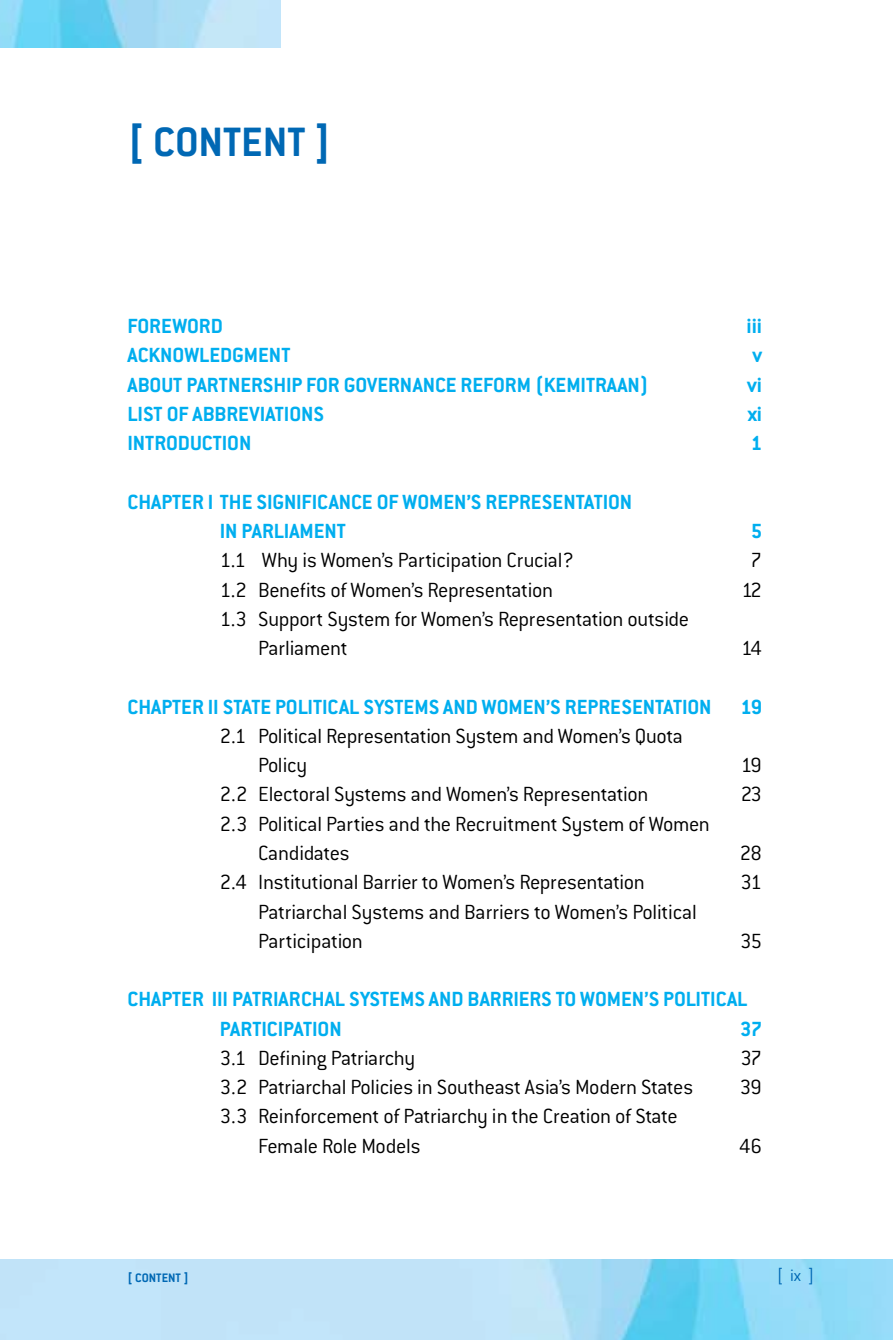
<style>
.page{position:relative;width:893px;height:1340px;background:#fff}
.page>*{position:absolute;margin:0;border:0;box-sizing:border-box;transform-origin:0 0}
.t1{font:700 45px "Conduit ITC Std";color:#0068b4}
.t2{font:300 22.5px/29.2px "Conduit ITC Std";letter-spacing:-.015em;color:#000}
.t3{font:700 22.5px/29.2px "Conduit ITC Std";color:#00aeef}
.t4{font:300 18px "Conduit ITC Std";color:#0068b4}
.t5{font:700 13.5px "Conduit ITC Std";color:#0068b4}
</style>
<div class="page">
<img style="left:0;top:1259px;width:893px;height:80px">
<img style="left:0;top:0;width:281px;height:48px">
<h1 class="t1" style="left:128px;top:115px;width:205px">[ CONTENT ]</h1>
<p class="t3" style="left:128px;top:311px;width:97px">FOREWORD</p>
<p class="t3" style="left:747px;top:311px;width:17px">iii</p>
<p class="t3" style="left:128px;top:340px;width:164px">ACKNOWLEDGMENT</p>
<p class="t3" style="left:752px;top:340px;width:11px">v</p>
<p class="t3" style="left:128px;top:369px;width:523px">ABOUT PARTNERSHIP FOR GOVERNANCE REFORM (KEMITRAAN)</p>
<p class="t3" style="left:747px;top:369px;width:16px">vi</p>
<p class="t3" style="left:128px;top:399px;width:198px">LIST OF ABBREVIATIONS</p>
<p class="t3" style="left:748px;top:399px;width:16px">xi</p>
<p class="t3" style="left:128px;top:428px;width:125px">INTRODUCTION</p>
<p class="t3" style="left:751px;top:428px;width:13px">1</p>
<p class="t3" style="left:220px;top:486px;width:414px;text-indent:-92px">CHAPTER I THE SIGNIFICANCE OF WOMEN’S REPRESENTATION<br>IN PARLIAMENT</p>
<p class="t3" style="left:751px;top:516px;width:13px">5</p>
<p class="t2" style="left:220px;top:545px;width:356px">1.1 Why is Women’s Participation Crucial?</p>
<p class="t2" style="left:751px;top:545px;width:13px">7</p>
<p class="t2" style="left:220px;top:574px;width:335px">1.2 Benefits of Women’s Representation</p>
<p class="t2" style="left:741px;top:574px;width:22px">12</p>
<p class="t2" style="left:258px;top:603px;width:433px;text-indent:-38px">1.3 Support System for Women’s Representation outside<br>Parliament</p>
<p class="t2" style="left:741px;top:633px;width:22px">14</p>
<p class="t3" style="left:128px;top:691px;width:586px">CHAPTER II STATE POLITICAL SYSTEMS AND WOMEN’S REPRESENTATION</p>
<p class="t3" style="left:741px;top:691px;width:23px">19</p>
<p class="t2" style="left:258px;top:720px;width:426px;text-indent:-38px">2.1 Political Representation System and Women’s Quota<br>Policy</p>
<p class="t2" style="left:741px;top:750px;width:23px">19</p>
<p class="t2" style="left:220px;top:779px;width:430px">2.2 Electoral Systems and Women’s Representation</p>
<p class="t2" style="left:741px;top:779px;width:23px">23</p>
<p class="t2" style="left:258px;top:808px;width:453px;text-indent:-38px">2.3 Political Parties and the Recruitment System of Women<br>Candidates</p>
<p class="t2" style="left:740px;top:837px;width:24px">28</p>
<p class="t2" style="left:220px;top:867px;width:427px">2.4 Institutional Barrier to Women’s Representation</p>
<p class="t2" style="left:740px;top:867px;width:23px">31</p>
<p class="t2" style="left:258px;top:896px;width:440px">Patriarchal Systems and Barriers to Women’s Political<br>Participation</p>
<p class="t2" style="left:740px;top:925px;width:23px">35</p>
<p class="t3" style="left:220px;top:984px;width:529px;text-indent:-92px">CHAPTER III PATRIARCHAL SYSTEMS AND BARRIERS TO WOMEN’S POLITICAL<br>PARTICIPATION</p>
<p class="t3" style="left:740px;top:1013px;width:24px">37</p>
<p class="t2" style="left:220px;top:1042px;width:197px">3.1 Defining Patriarchy</p>
<p class="t2" style="left:740px;top:1042px;width:23px">37</p>
<p class="t2" style="left:220px;top:1071px;width:475px">3.2 Patriarchal Policies in Southeast Asia’s Modern States</p>
<p class="t2" style="left:740px;top:1071px;width:24px">39</p>
<p class="t2" style="left:258px;top:1101px;width:421px;text-indent:-38px">3.3 Reinforcement of Patriarchy in the Creation of State<br>Female Role Models</p>
<p class="t2" style="left:739px;top:1130px;width:24px">46</p>
<p class="t5" style="left:128px;top:1269px;width:63px">[ CONTENT ]</p>
<p class="t4" style="left:777px;top:1264px;width:39px">[ ix ]</p>
</div>
